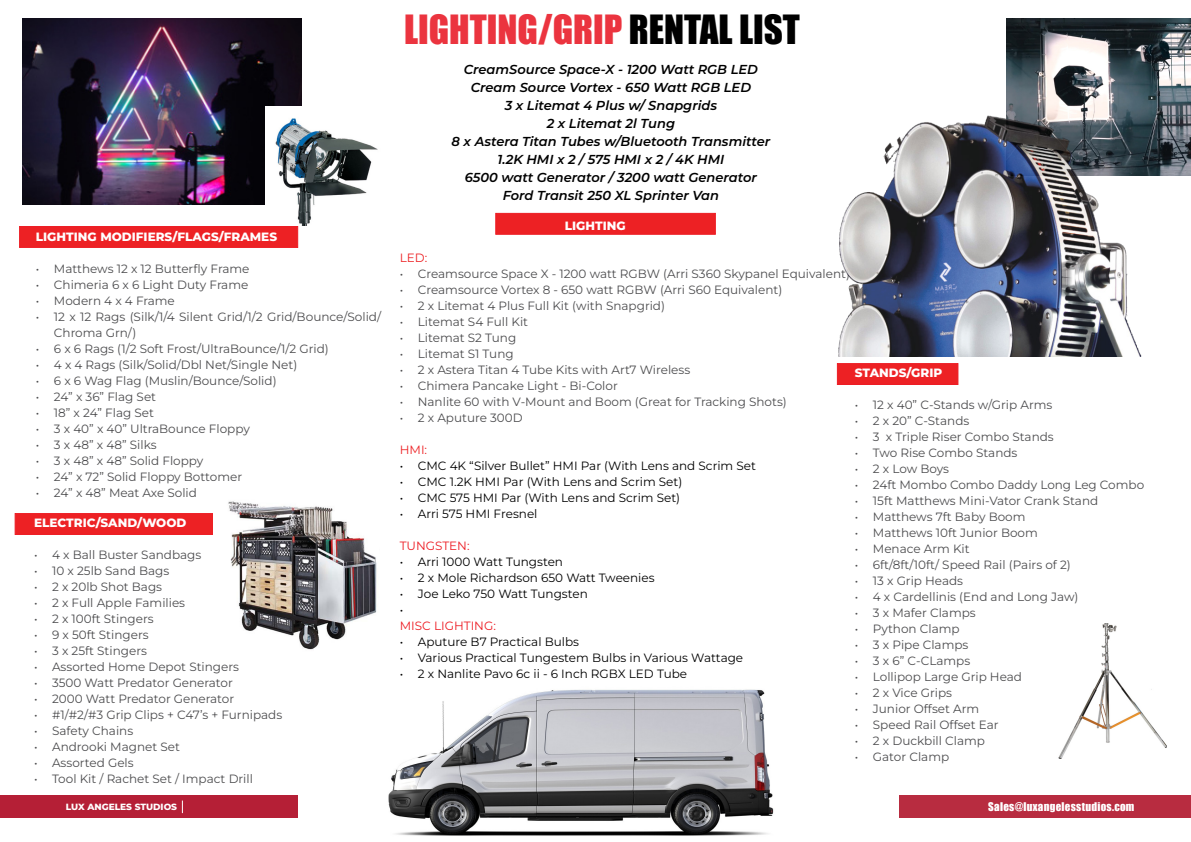
<style>
.page{position:relative;width:1191px;height:842px;background:#fff}
.page>*{position:absolute;margin:0;border:0;box-sizing:border-box;transform-origin:0 0}
.t1{font:37px "Impact";color:#eb343f}
.t2{font:italic 600 13px/18px "Montserrat";color:#000;text-align:center}
.t3{font:100 12px/16px "Montserrat";color:#4d4d4f}
.t4{font:100 12px/16px "Montserrat";color:#000}
.t5{font:800 12px "Montserrat";color:#fff}
.t6{font:100 12px "Montserrat";color:#ed1d24}
.t7{font:100 12px "Montserrat";color:#ed2124}
.t8{font:11px "Impact";letter-spacing:.025em;color:#fff}
.t9{font:800 9px "Montserrat";color:#fff}
.s1{color:#000}
</style>
<div class="page">
<div style="left:899px;top:796px;width:292px;height:22px;background:#b82c40"></div>
<div style="left:0;top:796px;width:298px;height:22px;background:#b51f36"></div>
<svg style="left:182px;top:800px;width:1px;height:13px"></svg>
<div style="left:19px;top:226px;width:279px;height:22px;background:#ed2124"></div>
<div style="left:15px;top:513px;width:279px;height:22px;background:#ed2124"></div>
<img style="left:22px;top:18px;width:279px;height:186px">
<img style="left:265px;top:106px;width:113px;height:119px">
<img style="left:214px;top:501px;width:163px;height:149px">
<div style="left:837px;top:363px;width:121px;height:22px;background:#ed2124;border:1px solid #ed1d24"></div>
<div style="left:495px;top:213px;width:221px;height:22px;background:#ed2124;border:1px solid #ed1d24"></div>
<img style="left:388px;top:689px;width:386px;height:147px">
<img style="left:1006px;top:18px;width:185px;height:158px">
<img style="left:838px;top:111px;width:350px;height:245px">
<img style="left:1058px;top:623px;width:109px;height:135px">
<h1 class="t1" style="left:404px;top:1px;width:397px">LIGHTING/GRIP <span class="s1">RENTAL LIST</span></h1>
<p class="t5" style="left:36px;top:228px;width:243px">LIGHTING MODIFIERS/FLAGS/FRAMES</p>
<p class="t3" style="left:36px;top:261px;width:215px">• Matthews 12 x 12 Butterfly Frame</p>
<p class="t3" style="left:36px;top:277px;width:214px">• Chimeria 6 x 6 Light Duty Frame</p>
<p class="t3" style="left:36px;top:293px;width:140px">• Modern 4 x 4 Frame</p>
<p class="t3" style="left:54px;top:309px;width:329px;text-indent:-18px">• 12 x 12 Rags (Silk/1/4 Silent Grid/1/2 Grid/Bounce/Solid/<br>Chroma Grn/)</p>
<p class="t3" style="left:36px;top:341px;width:294px">• 6 x 6 Rags (1/2 Soft Frost/UltraBounce/1/2 Grid)</p>
<p class="t3" style="left:36px;top:357px;width:263px">• 4 x 4 Rags (Silk/Solid/Dbl Net/Single Net)</p>
<p class="t3" style="left:36px;top:373px;width:242px">• 6 x 6 Wag Flag (Muslin/Bounce/Solid)</p>
<p class="t3" style="left:36px;top:389px;width:122px">• 24” x 36” Flag Set</p>
<p class="t3" style="left:36px;top:405px;width:120px">• 18” x 24” Flag Set</p>
<p class="t3" style="left:36px;top:421px;width:215px">• 3 x 40” x 40” UltraBounce Floppy</p>
<p class="t3" style="left:36px;top:437px;width:122px">• 3 x 48” x 48” Silks</p>
<p class="t3" style="left:36px;top:453px;width:169px">• 3 x 48” x 48” Solid Floppy</p>
<p class="t3" style="left:36px;top:469px;width:208px">• 24” x 72” Solid Floppy Bottomer</p>
<p class="t3" style="left:36px;top:485px;width:162px">• 24” x 48” Meat Axe Solid</p>
<p class="t5" style="left:34px;top:514px;width:154px">ELECTRIC/SAND/WOOD</p>
<p class="t3" style="left:34px;top:546px;width:169px">• 4 x Ball Buster Sandbags</p>
<p class="t3" style="left:34px;top:562px;width:137px">• 10 x 25lb Sand Bags</p>
<p class="t3" style="left:34px;top:578px;width:129px">• 2 x 20lb Shot Bags</p>
<p class="t3" style="left:34px;top:594px;width:152px">• 2 x Full Apple Families</p>
<p class="t3" style="left:34px;top:610px;width:121px">• 2 x 100ft Stingers</p>
<p class="t3" style="left:34px;top:626px;width:116px">• 9 x 50ft Stingers</p>
<p class="t3" style="left:34px;top:642px;width:114px">• 3 x 25ft Stingers</p>
<p class="t3" style="left:34px;top:658px;width:206px">• Assorted Home Depot Stingers</p>
<p class="t3" style="left:34px;top:674px;width:200px">• 3500 Watt Predator Generator</p>
<p class="t3" style="left:34px;top:690px;width:202px">• 2000 Watt Predator Generator</p>
<p class="t3" style="left:34px;top:706px;width:250px">• #1/#2/#3 Grip Clips + C47’s + Furnipads</p>
<p class="t3" style="left:34px;top:722px;width:101px">• Safety Chains</p>
<p class="t3" style="left:34px;top:738px;width:147px">• Androoki Magnet Set</p>
<p class="t3" style="left:34px;top:754px;width:101px">• Assorted Gels</p>
<p class="t3" style="left:34px;top:770px;width:220px">• Tool Kit / Rachet Set / Impact Drill</p>
<p class="t2" style="left:451px;top:60px;width:320px">CreamSource Space-X - 1200 Watt RGB LED Cream Source Vortex - 650 Watt RGB LED<br>3 x Litemat 4 Plus w/ Snapgrids<br>2 x Litemat 2l Tung<br>8 x Astera Titan Tubes w/Bluetooth Transmitter 1.2K HMI x 2 / 575 HMI x 2 / 4K HMI<br>6500 watt Generator / 3200 watt Generator Ford Transit 250 XL Sprinter Van</p>
<p class="t5" style="left:565px;top:217px;width:62px">LIGHTING</p>
<p class="t7" style="left:400px;top:250px;width:29px">LED:</p>
<p class="t3" style="left:400px;top:265px;width:452px">• Creamsource Space X - 1200 watt RGBW (Arri S360 Skypanel Equivalent)</p>
<p class="t3" style="left:400px;top:281px;width:384px">• Creamsource Vortex 8 - 650 watt RGBW (Arri S60 Equivalent)</p>
<p class="t3" style="left:400px;top:297px;width:267px">• 2 x Litemat 4 Plus Full Kit (with Snapgrid)</p>
<p class="t3" style="left:400px;top:313px;width:130px">• Litemat S4 Full Kit</p>
<p class="t3" style="left:400px;top:329px;width:118px">• Litemat S2 Tung</p>
<p class="t3" style="left:400px;top:345px;width:115px">• Litemat S1 Tung</p>
<p class="t3" style="left:400px;top:361px;width:292px">• 2 x Astera Titan 4 Tube Kits with Art7 Wireless</p>
<p class="t3" style="left:400px;top:377px;width:220px">• Chimera Pancake Light - Bi-Color</p>
<p class="t3" style="left:400px;top:393px;width:388px">• Nanlite 60 with V-Mount and Boom (Great for Tracking Shots)</p>
<p class="t3" style="left:400px;top:409px;width:124px">• 2 x Aputure 300D</p>
<p class="t7" style="left:400px;top:442px;width:29px">HMI:</p>
<p class="t4" style="left:400px;top:457px;width:358px">• CMC 4K “Silver Bullet” HMI Par (With Lens and Scrim Set</p>
<p class="t4" style="left:400px;top:473px;width:284px">• CMC 1.2K HMI Par (With Lens and Scrim Set)</p>
<p class="t4" style="left:400px;top:489px;width:282px">• CMC 575 HMI Par (With Lens and Scrim Set)</p>
<p class="t4" style="left:400px;top:505px;width:139px">• Arri 575 HMI Fresnel</p>
<p class="t6" style="left:400px;top:538px;width:71px">TUNGSTEN:</p>
<p class="t4" style="left:400px;top:553px;width:165px">• Arri 1000 Watt Tungsten</p>
<p class="t4" style="left:400px;top:569px;width:256px">• 2 x Mole Richardson 650 Watt Tweenies</p>
<p class="t4" style="left:400px;top:585px;width:189px">• Joe Leko 750 Watt Tungsten •</p>
<p class="t6" style="left:400px;top:618px;width:98px">MISC LIGHTING:</p>
<p class="t4" style="left:400px;top:633px;width:181px">• Aputure B7 Practical Bulbs</p>
<p class="t4" style="left:400px;top:649px;width:345px">• Various Practical Tungestem Bulbs in Various Wattage</p>
<p class="t4" style="left:400px;top:665px;width:289px">• 2 x Nanlite Pavo 6c ii - 6 Inch RGBX LED Tube</p>
<p class="t5" style="left:855px;top:364px;width:89px">STANDS/GRIP</p>
<p class="t3" style="left:855px;top:397px;width:199px">• 12 x 40” C-Stands w/Grip Arms</p>
<p class="t3" style="left:855px;top:413px;width:116px">• 2 x 20” C-Stands</p>
<p class="t3" style="left:855px;top:429px;width:200px">• 3 x Triple Riser Combo Stands</p>
<p class="t3" style="left:855px;top:445px;width:164px">• Two Rise Combo Stands</p>
<p class="t3" style="left:855px;top:461px;width:96px">• 2 x Low Boys</p>
<p class="t3" style="left:855px;top:477px;width:291px">• 24ft Mombo Combo Daddy Long Leg Combo</p>
<p class="t3" style="left:855px;top:493px;width:245px">• 15ft Matthews Mini-Vator Crank Stand</p>
<p class="t3" style="left:855px;top:509px;width:172px">• Matthews 7ft Baby Boom</p>
<p class="t3" style="left:855px;top:525px;width:184px">• Matthews 10ft Junior Boom</p>
<p class="t3" style="left:855px;top:541px;width:116px">• Menace Arm Kit</p>
<p class="t3" style="left:855px;top:557px;width:217px">• 6ft/8ft/10ft/ Speed Rail (Pairs of 2)</p>
<p class="t3" style="left:855px;top:573px;width:110px">• 13 x Grip Heads</p>
<p class="t3" style="left:855px;top:589px;width:225px">• 4 x Cardellinis (End and Long Jaw)</p>
<p class="t3" style="left:855px;top:605px;width:122px">• 3 x Mafer Clamps</p>
<p class="t3" style="left:855px;top:621px;width:106px">• Python Clamp</p>
<p class="t3" style="left:855px;top:637px;width:115px">• 3 x Pipe Clamps</p>
<p class="t3" style="left:855px;top:653px;width:117px">• 3 x 6” C-CLamps</p>
<p class="t3" style="left:855px;top:669px;width:169px">• Lollipop Large Grip Head</p>
<p class="t3" style="left:855px;top:685px;width:99px">• 2 x Vice Grips</p>
<p class="t3" style="left:855px;top:701px;width:126px">• Junior Offset Arm</p>
<p class="t3" style="left:855px;top:717px;width:145px">• Speed Rail Offset Ear</p>
<p class="t3" style="left:855px;top:733px;width:132px">• 2 x Duckbill Clamp</p>
<p class="t3" style="left:855px;top:749px;width:96px">• Gator Clamp</p>
<p class="t9" style="left:66px;top:800px;width:113px">LUX ANGELES STUDIOS</p>
<p class="t8" style="left:988px;top:798px;width:148px">Sales@luxangelesstudios.com</p>
</div>
